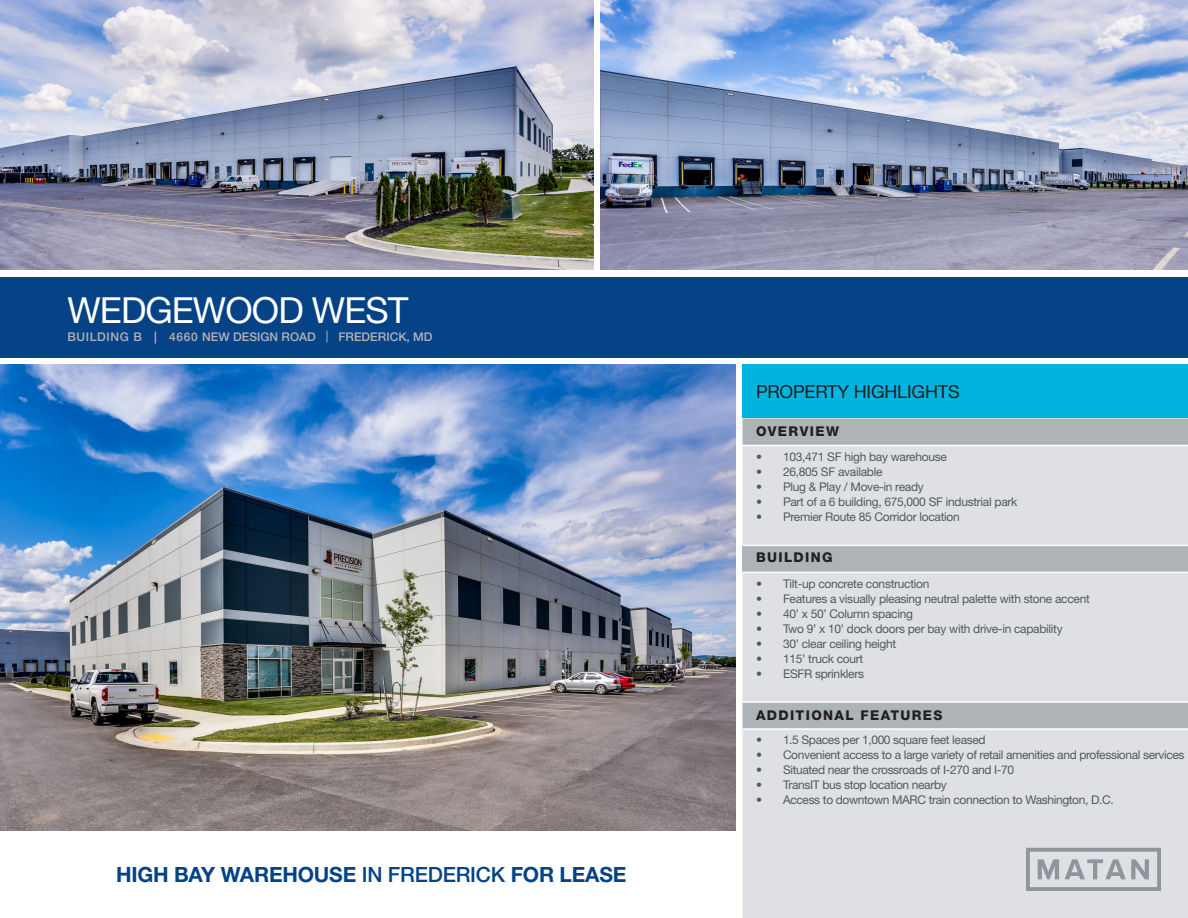
<style>
.page{position:relative;width:1188px;height:918px;background:#fff}
.page>*{position:absolute;margin:0;border:0;box-sizing:border-box;transform-origin:0 0}
.t1{font:36px "Helvetica Neue LT Std";letter-spacing:-.025em;color:#fff}
.t2{font:700 21px "Helvetica Neue LT Std";letter-spacing:-.01em;color:#054286}
.t3{font:18px "Helvetica Neue LT Std";letter-spacing:-.01em;color:#231f20}
.t4{font:800 13.5px "Helvetica Neue LT Std";letter-spacing:.1em;color:#231f20}
.t5{font:12px "Helvetica Neue LT Std";letter-spacing:-.025em;color:#535860}
.t6{font:500 12px "Helvetica Neue LT Std";color:#b1b4ba}
.s1{color:#8f959d}
.s2{font-weight:500}
</style>
<div class="page">
<div style="left:0;top:277px;width:1188px;height:81px;background:#054286"></div>
<img style="left:601px;top:0;width:587px;height:270px">
<img style="left:0;top:0;width:594px;height:270px">
<img style="left:0;top:364px;width:736px;height:466px">
<div style="left:742px;top:364px;width:446px;height:54px;background:#00b4e0"></div>
<svg style="left:742px;top:418px;width:446px;height:27px;background:#b0b5ba"></svg>
<div style="left:742px;top:446px;width:446px;height:472px;background:#dee0e3"></div>
<div style="left:742px;top:545px;width:446px;height:27px;background:#aeb3b8"></div>
<hr style="left:742px;top:545px;width:446px;height:1px;background:#fff">
<hr style="left:742px;top:572px;width:446px;height:1px;background:#fff">
<hr style="left:742px;top:701px;width:446px;height:2px;background:#fff">
<hr style="left:742px;top:728px;width:446px;height:2px;background:#fff">
<svg style="left:1026px;top:848px;width:135px;height:43px;background:#bdc1c6"></svg>
<p class="t1" style="left:68px;top:289px;width:343px">WEDGEWOOD WEST</p>
<p class="t6" style="left:68px;top:330px;width:367px">BUILDING B | 4660 NEW DESIGN ROAD <span class="s1">|</span> FREDERICK, MD</p>
<p class="t2" style="left:116px;top:861px;width:512px">HIGH BAY WAREHOUSE <span class="s2">IN FREDERICK</span> FOR LEASE</p>
<p class="t3" style="left:756px;top:381px;width:205px">PROPERTY HIGHLIGHTS</p>
<p class="t4" style="left:756px;top:424px;width:85px">OVERVIEW</p>
<p class="t5" style="left:756px;top:449px;width:192px">• 103,471 SF high bay warehouse</p>
<p class="t5" style="left:756px;top:464px;width:128px">• 26,805 SF available</p>
<p class="t5" style="left:756px;top:479px;width:169px">• Plug &amp; Play / Move-in ready</p>
<p class="t5" style="left:756px;top:494px;width:263px">• Part of a 6 building, 675,000 SF industrial park</p>
<p class="t5" style="left:756px;top:509px;width:205px">• Premier Route 85 Corridor location</p>
<p class="t4" style="left:756px;top:549px;width:78px">BUILDING</p>
<p class="t5" style="left:756px;top:576px;width:175px">• Tilt-up concrete construction</p>
<p class="t5" style="left:756px;top:591px;width:335px">• Features a visually pleasing neutral palette with stone accent</p>
<p class="t5" style="left:756px;top:606px;width:159px">• 40’ x 50’ Column spacing</p>
<p class="t5" style="left:756px;top:621px;width:308px">• Two 9’ x 10’ dock doors per bay with drive-in capability</p>
<p class="t5" style="left:756px;top:636px;width:142px">• 30’ clear ceiling height</p>
<p class="t5" style="left:756px;top:651px;width:109px">• 115’ truck court</p>
<p class="t5" style="left:756px;top:666px;width:110px">• ESFR sprinklers</p>
<p class="t4" style="left:756px;top:707px;width:188px">ADDITIONAL FEATURES</p>
<p class="t5" style="left:756px;top:733px;width:231px">• 1.5 Spaces per 1,000 square feet leased</p>
<p class="t5" style="left:756px;top:748px;width:430px">• Convenient access to a large variety of retail amenities and professional services</p>
<p class="t5" style="left:756px;top:763px;width:260px">• Situated near the crossroads of I-270 and I-70</p>
<p class="t5" style="left:756px;top:778px;width:192px">• TransIT bus stop location nearby</p>
<p class="t5" style="left:756px;top:793px;width:359px">• Access to downtown MARC train connection to Washington, D.C.</p>
</div>
